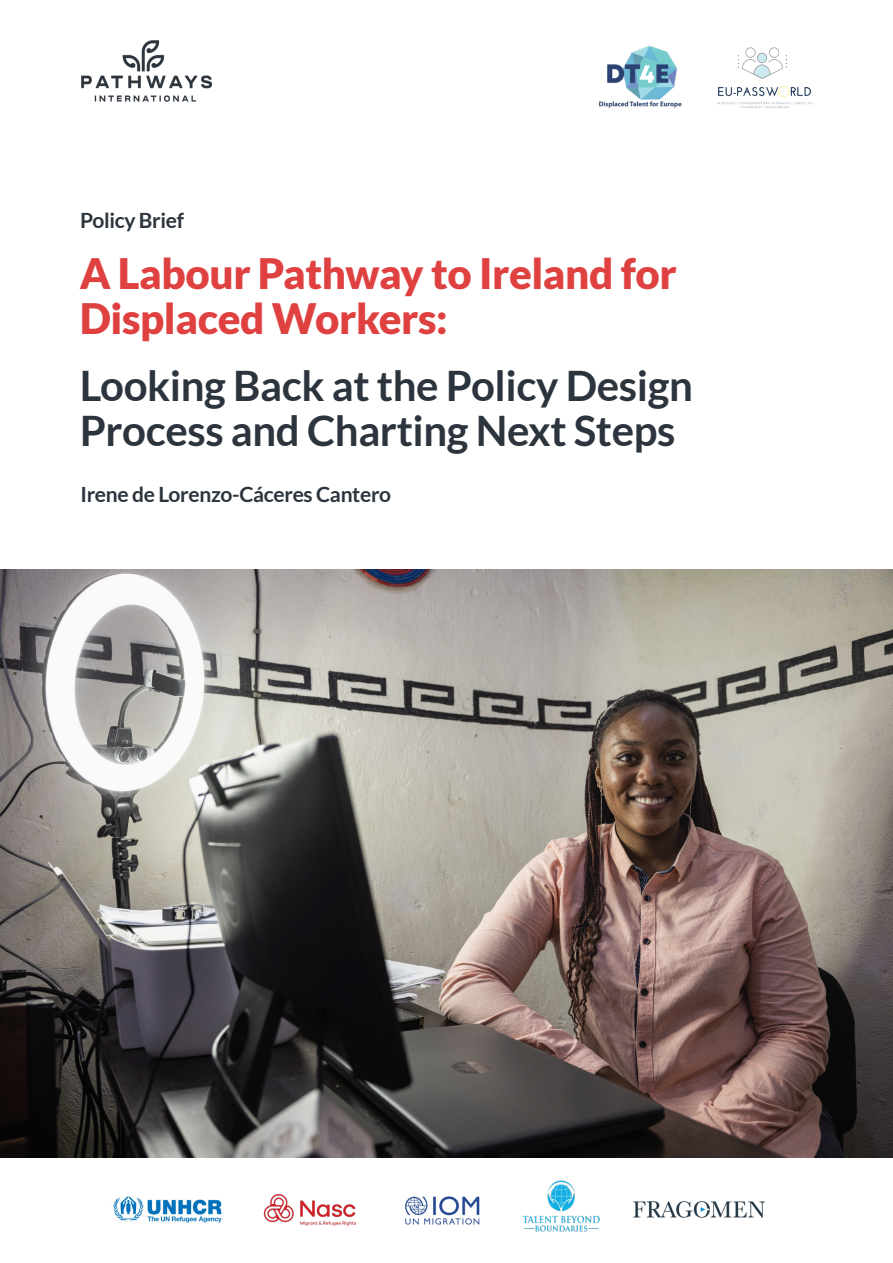
<style>
.page{position:relative;width:893px;height:1263px;background:#fff}
.page>*{position:absolute;margin:0;border:0;box-sizing:border-box;transform-origin:0 0}
.t1{font:700 42px "Lato";letter-spacing:-.01em;color:#2c343d}
.t2{font:900 42px "Lato";letter-spacing:-.01em;color:#df4140}
.t3{font:700 21px "Lato";letter-spacing:-.015em;color:#2c343d}
</style>
<div class="page">
<img style="left:0;top:570px;width:893px;height:588px">
<img style="left:113px;top:1196px;width:109px;height:27px">
<img style="left:263px;top:1193px;width:93px;height:33px">
<img style="left:405px;top:1196px;width:75px;height:29px">
<img style="left:522px;top:1180px;width:78px;height:52px">
<img style="left:633px;top:1201px;width:132px;height:17px">
<img style="left:81px;top:40px;width:132px;height:62px">
<img style="left:717px;top:47px;width:95px;height:62px">
<img style="left:599px;top:45px;width:83px;height:63px">
<p class="t3" style="left:80px;top:212px;width:106px">Policy Brief</p>
<p class="t2" style="left:80px;top:255px;width:599px">A Labour Pathway to Ireland for</p>
<p class="t2" style="left:80px;top:300px;width:369px">Displaced Workers:</p>
<p class="t1" style="left:80px;top:367px;width:615px">Looking Back at the Policy Design</p>
<p class="t1" style="left:80px;top:412px;width:597px">Process and Charting Next Steps</p>
<p class="t3" style="left:80px;top:485px;width:312px">Irene de Lorenzo-Cáceres Cantero</p>
</div>
